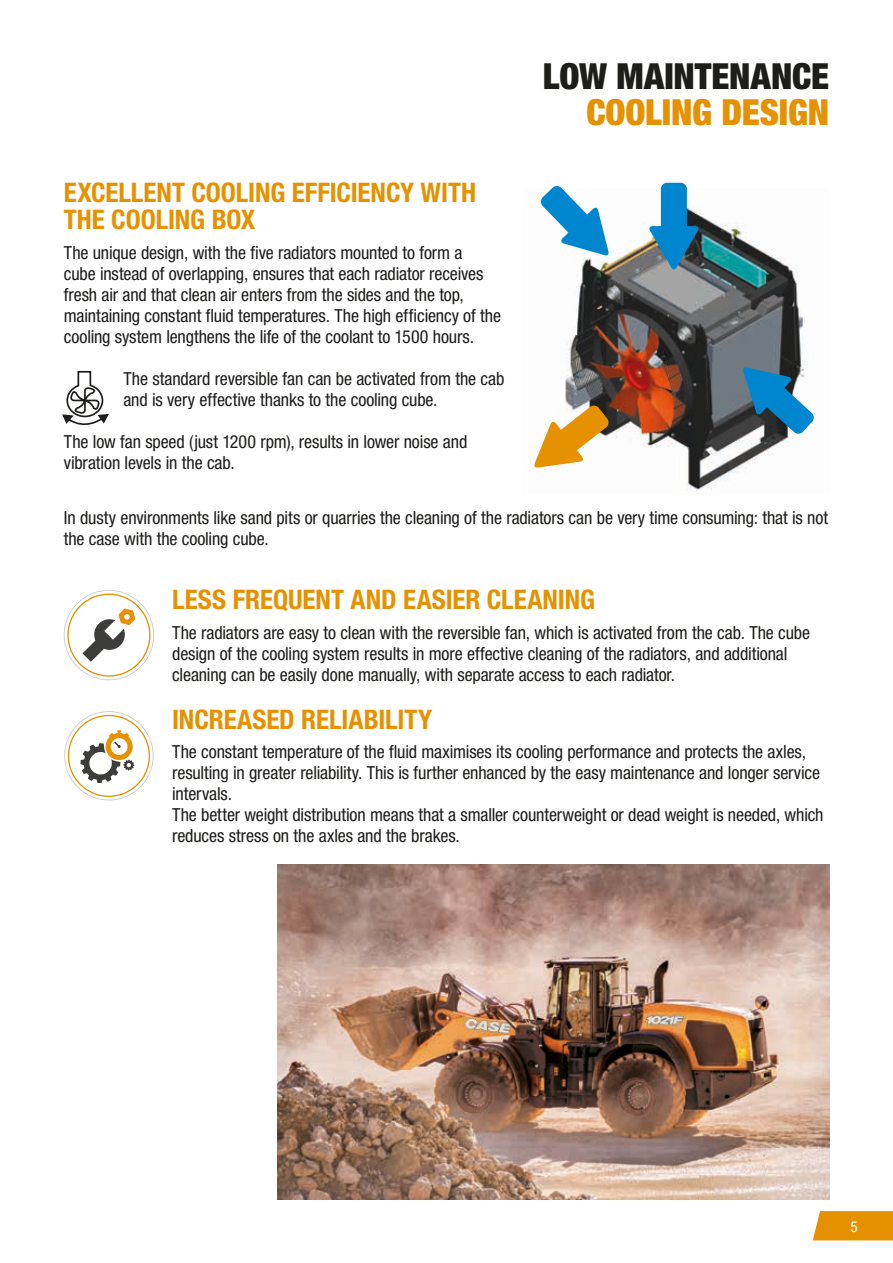
<style>
.page{position:relative;width:893px;height:1263px;background:#fff}
.page>*{position:absolute;margin:0;border:0;box-sizing:border-box;transform-origin:0 0}
.t1{font:900 condensed 36px "Helvetica Neue LT Std";color:#1d1d1b}
.t2{font:900 condensed 36px "Helvetica Neue LT Std";letter-spacing:-.005em;color:#e69100}
.t3{font:700 condensed 27px/27px "Helvetica Neue LT Std";color:#e69100}
.t4{font:condensed 18px/21px "Helvetica Neue LT Std";letter-spacing:-.005em;color:#1d1d1b}
.t5{font:condensed 15px "Helvetica Neue LT Std";color:#fff}
</style>
<div class="page">
<svg style="left:813px;top:1211px;width:80px;height:29px;background:#e7960b"></svg>
<img style="left:565px;top:214px;width:241px;height:277px">
<svg style="left:541px;top:186px;width:68px;height:70px"></svg>
<svg style="left:743px;top:367px;width:71px;height:67px"></svg>
<svg style="left:649px;top:183px;width:49px;height:86px"></svg>
<svg style="left:534px;top:405px;width:75px;height:63px"></svg>
<img style="left:277px;top:864px;width:552px;height:335px">
<svg style="left:62px;top:370px;width:47px;height:56px"></svg>
<svg style="left:64px;top:590px;width:90px;height:90px"></svg>
<svg style="left:64px;top:711px;width:90px;height:89px"></svg>
<h2 class="t3" style="left:64px;top:179px;width:414px">EXCELLENT COOLING EFFICIENCY WITH<br>THE COOLING BOX</h2>
<p class="t4" style="left:64px;top:242px;width:439px">The unique design, with the five radiators mounted to form a<br>cube instead of overlapping, ensures that each radiator receives fresh air and that clean air enters from the sides and the top, maintaining constant fluid temperatures. The high efficiency of the cooling system lengthens the life of the coolant to 1500 hours.</p>
<p class="t4" style="left:123px;top:368px;width:382px">The standard reversible fan can be activated from the cab and is very effective thanks to the cooling cube.</p>
<p class="t4" style="left:64px;top:431px;width:405px">The low fan speed (just 1200 rpm), results in lower noise and vibration levels in the cab.</p>
<h1 class="t1" style="left:543px;top:54px;width:288px">LOW MAINTENANCE</h1>
<h1 class="t2" style="left:586px;top:90px;width:244px">COOLING DESIGN</h1>
<p class="t4" style="left:64px;top:507px;width:766px">In dusty environments like sand pits or quarries the cleaning of the radiators can be very time consuming: that is not the case with the cooling cube.</p>
<h2 class="t3" style="left:172px;top:586px;width:424px">LESS FREQUENT AND EASIER CLEANING</h2>
<p class="t4" style="left:172px;top:622px;width:639px">The radiators are easy to clean with the reversible fan, which is activated from the cab. The cube design of the cooling system results in more effective cleaning of the radiators, and additional cleaning can be easily done manually, with separate access to each radiator.</p>
<h2 class="t3" style="left:172px;top:705px;width:261px">INCREASED RELIABILITY</h2>
<p class="t4" style="left:172px;top:741px;width:653px">The constant temperature of the fluid maximises its cooling performance and protects the axles, resulting in greater reliability. This is further enhanced by the easy maintenance and longer service intervals.<br>The better weight distribution means that a smaller counterweight or dead weight is needed, which reduces stress on the axles and the brakes.</p>
<p class="t5" style="left:850px;top:1218px;width:9px">5</p>
</div>
